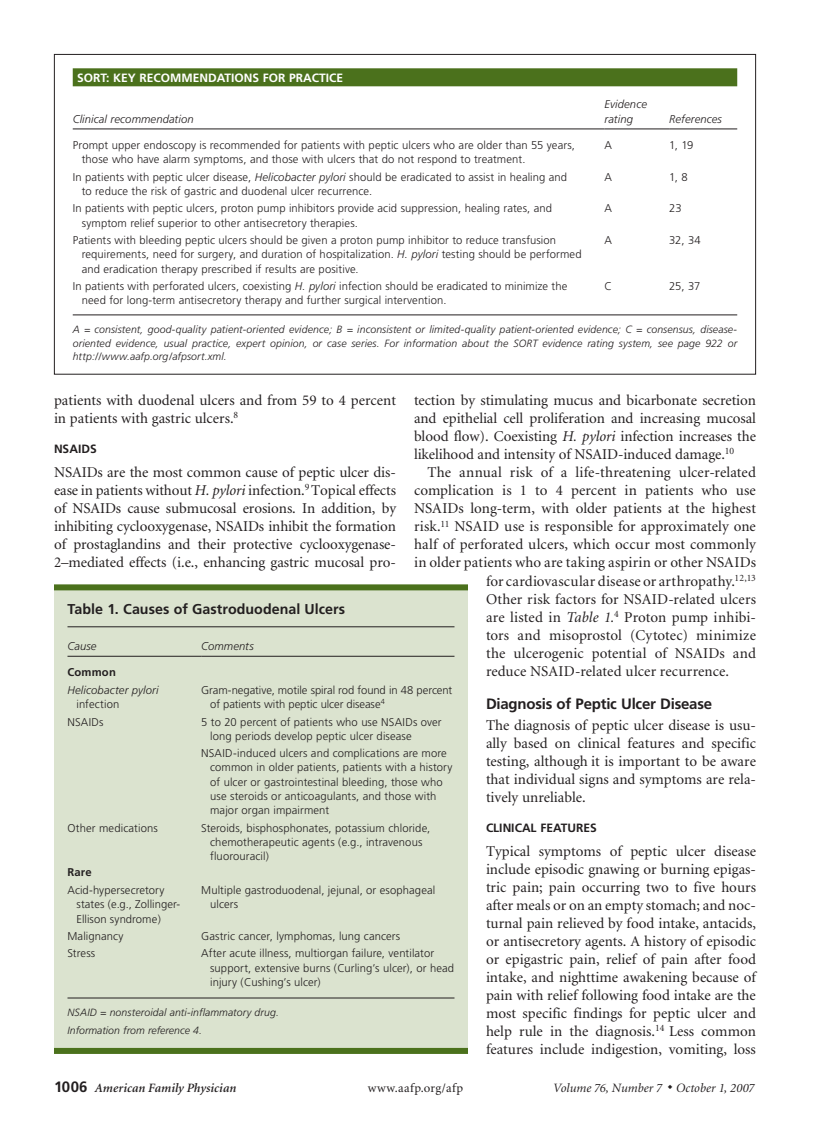
<style>
.page{position:relative;width:837px;height:1135px;background:#fff}
.page>*{position:absolute;margin:0;border:0;box-sizing:border-box;transform-origin:0 0}
.t1{font:15px/18px "Minion";color:#231f20;text-align:justify}
.t2{font:700 15px "Frutiger";letter-spacing:-.015em;color:#231f20}
.t3{font:700 14.25px "Frutiger";letter-spacing:.005em;color:#231f20}
.t4{font:italic 12.75px "Minion";color:#231f20}
.t5{font:italic 600 12.75px "Minion";letter-spacing:.01em;color:#231f20}
.t6{font:12.75px "Minion";letter-spacing:.03em;color:#231f20}
.t7{font:700 12px "Frutiger";color:#fff}
.t8{font:700 12px "Frutiger";color:#231f20}
.t9{font:300 11.25px/14.2px "Frutiger";letter-spacing:.01em;color:#231f20}
.t10{font:italic 300 11.25px/14.2px "Frutiger";letter-spacing:.01em;color:#231f20}
.t11{font:700 11.25px "Frutiger";letter-spacing:.015em;color:#231f20}
.t12{font:italic 300 10.5px/13.5px "Frutiger";letter-spacing:.01em;color:#231f20;text-align:justify}
.s1{font-style:italic}
.s2{font-family:"Frutiger";font-weight:700;font-style:normal;font-size:15px}
</style>
<div class="page">
<div style="left:73px;top:68px;width:664px;height:18px;background:#4b711c"></div>
<hr style="left:73px;top:128px;width:532px;height:1px;background:#231f20">
<hr style="left:605px;top:128px;width:64px;height:1px;background:#231f20">
<hr style="left:669px;top:128px;width:68px;height:1px;background:#231f20">
<hr style="left:73px;top:314px;width:664px;height:1px;background:#231f20">
<div style="left:54px;top:585px;width:414px;height:468px;background:#dbe3cf"></div>
<div style="left:54px;top:584px;width:414px;height:6px;background:#4b711c"></div>
<hr style="left:68px;top:626px;width:386px;height:1px;background:#231f20">
<hr style="left:68px;top:655px;width:133px;height:1px;background:#231f20">
<hr style="left:201px;top:655px;width:253px;height:1px;background:#231f20">
<hr style="left:68px;top:997px;width:386px;height:1px;background:#231f20">
<div style="left:54px;top:1047px;width:414px;height:6px;background:#4b711c"></div>
<p class="t7" style="left:77px;top:71px;width:174px">SORT: KEY RECOMMEN DATIONSF</p>
<p class="t7" style="left:269px;top:71px;width:74px">OR PRACTICE</p>
<p class="t10" style="left:73px;top:112px;width:122px">Clinical recommendation</p>
<p class="t10" style="left:605px;top:97px;width:44px">Evidence rating</p>
<p class="t10" style="left:669px;top:112px;width:54px">References</p>
<p class="t9" style="left:82px;top:138px;width:495px;text-indent:-9px">Prompt upper endoscopy is recommended for patients with peptic ulcers who are older than 55 years, those who have alarm symptoms, and those with ulcers that do not respond to treatment.</p>
<p class="t9" style="left:605px;top:138px;width:9px">A</p>
<p class="t9" style="left:669px;top:138px;width:26px">1, 19</p>
<p class="t9" style="left:82px;top:170px;width:487px;text-indent:-9px">In patients with peptic ulcer disease, <span class="s1">Helicobacter pylori</span> should be eradicated to assist in healing and to reduce the risk of gastric and duodenal ulcer recurrence.</p>
<p class="t9" style="left:605px;top:170px;width:9px">A</p>
<p class="t9" style="left:669px;top:170px;width:20px">1, 8</p>
<p class="t9" style="left:82px;top:201px;width:472px;text-indent:-9px">In patients with peptic ulcers, proton pump inhibitors provide acid suppression, healing rates, and symptom relief superior to other antisecretory therapies.</p>
<p class="t9" style="left:605px;top:201px;width:9px">A</p>
<p class="t9" style="left:669px;top:201px;width:14px">23</p>
<p class="t9" style="left:82px;top:233px;width:501px;text-indent:-9px">Patients with bleeding peptic ulcers should be given a proton pump inhibitor to reduce transfusion requirements, need for surgery, and duration of hospitalization. <span class="s1">H. pylori</span> testing should be performed and eradication therapy prescribed if results are positive.</p>
<p class="t9" style="left:605px;top:233px;width:9px">A</p>
<p class="t9" style="left:669px;top:233px;width:33px">32, 34</p>
<p class="t9" style="left:82px;top:279px;width:487px;text-indent:-9px">In patients with perforated ulcers, coexisting <span class="s1">H. pylori</span> infection should be eradicated to minimize the need for long-term antisecretory therapy and further surgical intervention.</p>
<p class="t9" style="left:605px;top:279px;width:9px">C</p>
<p class="t9" style="left:669px;top:279px;width:33px">25, 37</p>
<p class="t12" style="left:73px;top:323px;width:666px">A = consistent, good-quality patient-oriented evidence; B = inconsistent or limited-quality patient-oriented evidence; C = consensus, disease&shy;oriented evidence, usual practice, expert opinion, or case series. For information about the SORT evidence rating system, see page 922 or http://www.aafp.org/afpsort.xml.</p>
<p class="t1" style="left:54px;top:392px;width:344px">patients with duodenal ulcers and from 59 to 4 percent in patients with gastric ulcers.<sup>8</sup></p>
<p class="t8" style="left:54px;top:442px;width:44px">nsaids</p>
<p class="t1" style="left:54px;top:464px;width:344px">NSAIDs are the most common cause of peptic ulcer dis&shy;ease in patients without <span class="s1">H. pylori</span> infection.<sup>9</sup> Topical effects of NSAIDs cause submucosal erosions. In addition, by inhibiting cyclooxygenase, NSAIDs inhibit the formation of prostaglandins and their protective cyclooxygenase-2–mediated effects (i.e., enhancing gastric mucosal pro-</p>
<p class="t1" style="left:414px;top:392px;width:344px">tection by stimulating mucus and bicarbonate secretion and epithelial cell proliferation and increasing mucosal blood flow). Coexisting <span class="s1">H. pylori</span> infection increases the likelihood and intensity of NSAID-induced damage.<sup>10</sup></p>
<p class="t1" style="left:428px;top:464px;width:330px">The annual risk of a life-threatening ulcer-related</p>
<p class="t1" style="left:414px;top:482px;width:343px">complication is 1 to 4 percent in patients who use</p>
<p class="t1" style="left:414px;top:500px;width:343px">NSAIDs long-term, with older patients at the highest</p>
<p class="t1" style="left:414px;top:518px;width:343px">risk.<sup>11</sup> NSAID use is responsible for approximately one</p>
<p class="t1" style="left:414px;top:536px;width:343px">half of perforated ulcers, which occur most commonly</p>
<p class="t1" style="left:414px;top:554px;width:344px">in older patients who are taking aspirin or other NSAIDs</p>
<p class="t1" style="left:486px;top:572px;width:271px">for cardiovascular disease or arthropathy.<sup>12,13</sup></p>
<p class="t1" style="left:486px;top:590px;width:272px">Other risk factors for NSAID-related ulcers</p>
<p class="t1" style="left:486px;top:608px;width:272px">are listed in <span class="s1">Table 1.</span><sup>4</sup> Proton pump inhibi-</p>
<p class="t1" style="left:486px;top:626px;width:271px">tors and misoprostol (Cytotec) minimize</p>
<p class="t1" style="left:486px;top:644px;width:271px">the ulcerogenic potential of NSAIDs and</p>
<p class="t1" style="left:486px;top:662px;width:245px">reduce NSAID-related ulcer recurrence.</p>
<p class="t2" style="left:486px;top:694px;width:228px">Diagnosis of Peptic Ulcer Disease</p>
<p class="t1" style="left:486px;top:716px;width:272px">The diagnosis of peptic ulcer disease is usu&shy;ally based on clinical features and specific testing, although it is important to be aware that individual signs and symptoms are rela&shy;tively unreliable.</p>
<p class="t8" style="left:486px;top:820px;width:112px">clinical features</p>
<p class="t1" style="left:486px;top:842px;width:272px">Typical symptoms of peptic ulcer disease include episodic gnawing or burning epigas&shy;tric pain; pain occurring two to five hours after meals or on an empty stomach; and noc&shy;turnal pain relieved by food intake, antacids, or antisecretory agents. A history of episodic or epigastric pain, relief of pain after food intake, and nighttime awakening because of pain with relief following food intake are the most specific findings for peptic ulcer and help rule in the diagnosis.<sup>14</sup> Less common features include indigestion, vomiting, loss</p>
<p class="t3" style="left:68px;top:601px;width:279px">Table 1. Causes of Gastroduodenal Ulcers</p>
<p class="t10" style="left:68px;top:638px;width:31px">Cause</p>
<p class="t10" style="left:201px;top:638px;width:54px">Comments</p>
<p class="t11" style="left:68px;top:665px;width:50px">Common</p>
<p class="t10" style="left:68px;top:682px;width:93px">Helicobacter pylori</p>
<p class="t9" style="left:76px;top:697px;width:44px">infection</p>
<p class="t9" style="left:210px;top:682px;width:244px;text-indent:-9px">Gram-negative, motile spiral rod found in 48 per-cent of patients with peptic ulcer disease<sup>4</sup></p>
<p class="t9" style="left:68px;top:714px;width:38px">NSAIDs</p>
<p class="t9" style="left:210px;top:714px;width:233px;text-indent:-9px">5 to 20 percent of patients who use NSAIDs over long periods develop peptic ulcer disease</p>
<p class="t9" style="left:210px;top:746px;width:244px;text-indent:-9px">NSAID-induced ulcers and complications are more common in older patients, patients with a history of ulcer or gastrointestinal bleeding, those who use steroids or anticoagulants, and those with major organ impairment</p>
<p class="t9" style="left:68px;top:820px;width:92px">Other medications</p>
<p class="t9" style="left:210px;top:820px;width:222px;text-indent:-9px">Steroids, bisphosphonates, potassium chloride, chemotherapeutic agents (e.g., intravenous fluorouracil)</p>
<p class="t11" style="left:68px;top:865px;width:26px">Rare</p>
<p class="t9" style="left:76px;top:882px;width:105px;text-indent:-9px">Acid-hypersecretory states (e.g., Zollinger-<br>Ellison syndrome)</p>
<p class="t9" style="left:210px;top:882px;width:227px;text-indent:-9px">Multiple gastroduodenal, jejunal, or esophageal ulcers</p>
<p class="t9" style="left:68px;top:928px;width:58px">Malignancy</p>
<p class="t9" style="left:201px;top:928px;width:201px">Gastric cancer, lymphomas, lung cancers</p>
<p class="t9" style="left:68px;top:946px;width:29px">Stress</p>
<p class="t9" style="left:210px;top:946px;width:245px;text-indent:-9px">After acute illness, multiorgan failure, ventilator support, extensive burns (Curling’s ulcer), or head injury (Cushing’s ulcer)</p>
<p class="t12" style="left:68px;top:1003px;width:213px;line-height:18px">NSAID = nonsteroidal anti-inflammatory drug.<br>Information from reference 4.</p>
<p class="t5" style="left:54px;top:1080px;width:184px"><span class="s2">1006</span> American Family Physician</p>
<p class="t6" style="left:368px;top:1080px;width:97px">www.aafp.org/afp</p>
<p class="t4" style="left:553px;top:1080px;width:203px">Volume 76, Number 7 ◆ October 1, 2007</p>
</div>
